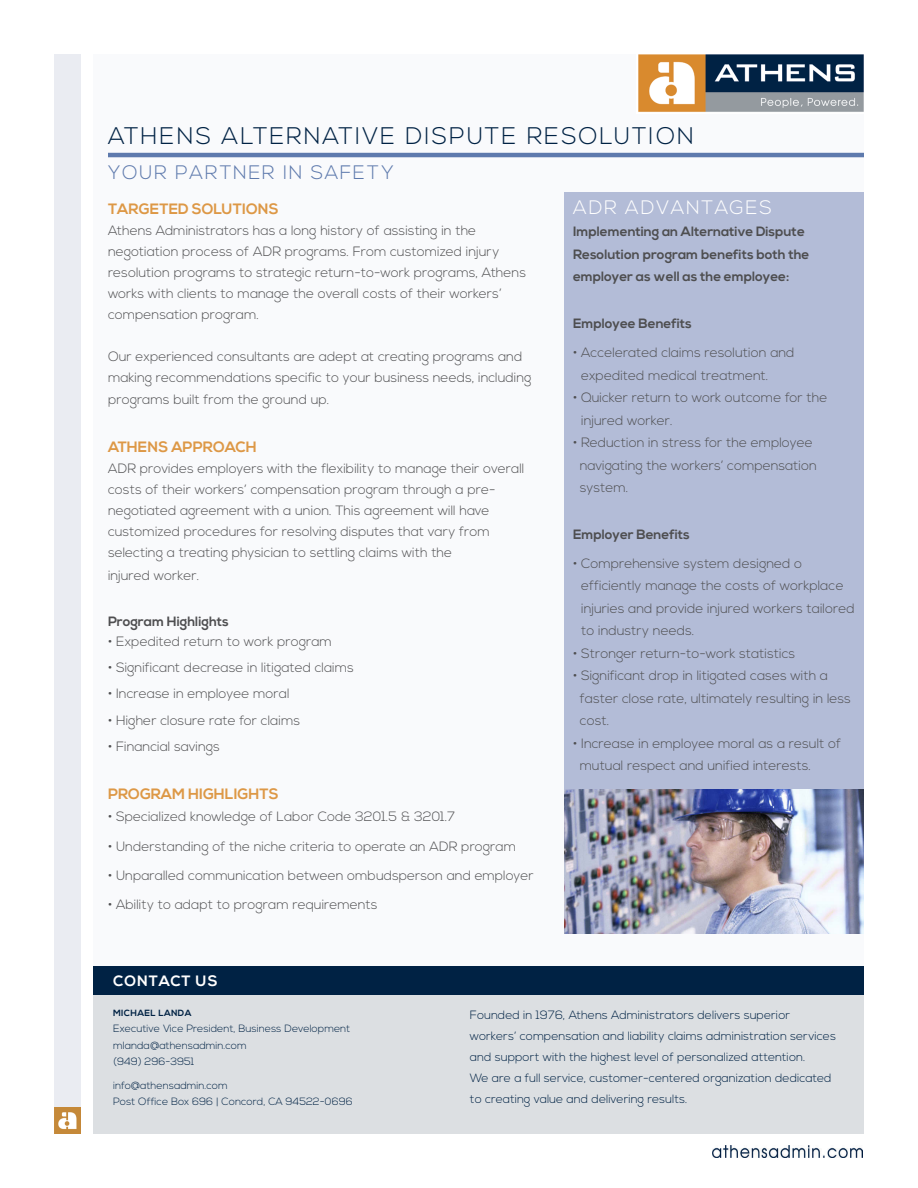
<style>
.page{position:relative;width:918px;height:1188px;background:#fff}
.page>*{position:absolute;margin:0;border:0;box-sizing:border-box;transform-origin:0 0}
.t1{font:300 24px "Nexa";letter-spacing:.08em;color:#024}
.t2{font:300 19.5px "Nexa";letter-spacing:.08em;color:#5e7aad}
.text{font:300 19.5px "Nexa";letter-spacing:.08em;color:#fff}
.orange_subhead{font:700 15px "Nexa";color:#dd9846}
.bullet_points{font:700 15px "Nexa";color:#dd9846}
.t3{font:700 15px "Nexa";letter-spacing:.06em;color:#fff}
.text-2{font:300 13.5px/22.5px "Nexa";color:#4e4e50}
.bullet_points-2{font:300 13.5px "Nexa";color:#4e4e50}
.orange_subhead-2{font:300 13.5px/21px "Nexa";color:#4e4e50}
.text-3{font:700 13.5px/22.5px "Nexa";color:#4e4e50}
.orange_subhead-3{font:700 13.5px "Nexa";color:#4e4e50}
.t4{font:300 12px/21px "Nexa";color:#024}
.t5{font:300 10.5px/16.5px "Nexa";color:#024}
.t6{font:700 9px "Nexa";letter-spacing:.04em;color:#024}
</style>
<div class="page">
<div style="left:94px;top:54px;width:770px;height:913px;background:#f9fafc"></div>
<div style="left:54px;top:54px;width:27px;height:1080px;background:#eaecf2"></div>
<img style="left:638px;top:54px;width:226px;height:58px">
<img style="left:54px;top:1107px;width:27px;height:27px">
<hr style="left:108px;top:153px;width:756px;height:4px;background:#5e7aad">
<div style="left:94px;top:967px;width:770px;height:167px;background:#dcdfe2"></div>
<img style="left:712px;top:1146px;width:150px;height:11px">
<img style="left:565px;top:789px;width:299px;height:145px">
<div style="left:94px;top:967px;width:770px;height:28px;background:#024"></div>
<div style="left:565px;top:192px;width:299px;height:597px;background:#b3bcd7"></div>
<p class="t1" style="left:108px;top:122px;width:588px">ATHENS ALTERNATIVE DISPUTE RESOLUTION</p>
<p class="t2" style="left:108px;top:161px;width:287px">YOUR PARTNER IN SAFETY</p>
<p class="orange_subhead" style="left:108px;top:200px;width:172px">TARGETED SOLUTIONS</p>
<p class="text-2" style="left:108px;top:220px;width:420px;line-height:21px">Athens Administrators has a long history of assisting in the negotiation process of ADR programs. From customized injury resolution programs to strategic return-to-work programs, Athens works with clients to manage the overall costs of their workers’ compensation program.</p>
<p class="text-2" style="left:108px;top:346px;width:425px;line-height:21px">Our experienced consultants are adept at creating programs and making recommendations specific to your business needs, including</p>
<p class="text-2" style="left:108px;top:389px;width:223px">programs built from the ground up.</p>
<p class="orange_subhead" style="left:108px;top:438px;width:150px">ATHENS APPROACH</p>
<p class="orange_subhead-2" style="left:108px;top:459px;width:418px">ADR provides employers with the flexibility to manage their overall costs of their workers’ compensation program through a pre&shy;negotiated agreement with a union. This agreement will have customized procedures for resolving disputes that vary from selecting a treating physician to settling claims with the</p>
<p class="orange_subhead-2" style="left:108px;top:565px;width:93px">injured worker.</p>
<p class="orange_subhead-3" style="left:108px;top:614px;width:122px">Program Highlights</p>
<p class="bullet_points-2" style="left:108px;top:633px;width:225px">• Expedited return to work program</p>
<p class="bullet_points-2" style="left:108px;top:660px;width:248px">• Significant decrease in litigated claims</p>
<p class="bullet_points-2" style="left:108px;top:686px;width:183px">• Increase in employee moral</p>
<p class="bullet_points-2" style="left:108px;top:712px;width:194px">• Higher closure rate for claims</p>
<p class="bullet_points-2" style="left:108px;top:738px;width:113px">• Financial savings</p>
<p class="bullet_points" style="left:108px;top:785px;width:172px">PROGRAM HIGHLIGHTS</p>
<p class="bullet_points-2" style="left:108px;top:809px;width:349px">• Specialized knowledge of Labor Code 3201.5 &amp; 3201.7</p>
<p class="bullet_points-2" style="left:108px;top:838px;width:410px">• Understanding of the niche criteria to operate an ADR program</p>
<p class="bullet_points-2" style="left:108px;top:867px;width:427px">• Unparalled communication between ombudsperson and employer</p>
<p class="bullet_points-2" style="left:108px;top:897px;width:271px">• Ability to adapt to program requirements</p>
<p class="text" style="left:573px;top:196px;width:200px">ADR ADVANTAGES</p>
<p class="text-3" style="left:573px;top:221px;width:238px">Implementing an Alternative Dispute<br>Resolution program benefits both the employer as well as the employee:</p>
<p class="orange_subhead-3" style="left:573px;top:315px;width:120px">Employee Benefits</p>
<p class="text-2" style="left:581px;top:342px;width:215px;text-indent:-8px">• Accelerated claims resolution and expedited medical treatment.</p>
<p class="text-2" style="left:581px;top:387px;width:248px;text-indent:-8px">• Quicker return to work outcome for the injured worker.</p>
<p class="text-2" style="left:580px;top:432px;width:239px;text-indent:-7px">• Reduction in stress for the employee navigating the workers’ compensation system.</p>
<p class="orange_subhead-3" style="left:573px;top:526px;width:118px">Employer Benefits</p>
<p class="text-2" style="left:581px;top:553px;width:275px;text-indent:-8px">• Comprehensive system designed o efficiently manage the costs of workplace injuries and provide injured workers tailored to industry needs.</p>
<p class="text-2" style="left:573px;top:643px;width:224px">• Stronger return-to-work statistics</p>
<p class="text-2" style="left:580px;top:665px;width:273px;text-indent:-7px">• Significant drop in litigated cases with a faster close rate, ultimately resulting in less cost.</p>
<p class="text-2" style="left:580px;top:733px;width:263px;text-indent:-7px">• Increase in employee moral as a result of mutual respect and unified interests.</p>
<p class="t3" style="left:113px;top:972px;width:106px">CONTACT US</p>
<p class="t6" style="left:113px;top:1008px;width:80px">MICHAEL LANDA</p>
<p class="t5" style="left:113px;top:1021px;width:239px">Executive Vice President, Business Development mlanda@athensadmin.com<br>(949) 296-3951</p>
<p class="t5" style="left:113px;top:1077px;width:241px">info@athensadmin.com<br>Post Office Box 696 | Concord, CA 94522-0696</p>
<p class="t4" style="left:470px;top:1005px;width:368px">Founded in 1976, Athens Administrators delivers superior workers’ compensation and liability claims administration services and support with the highest level of personalized attention.<br>We are a full service, customer-centered organization dedicated to creating value and delivering results.</p>
</div>
